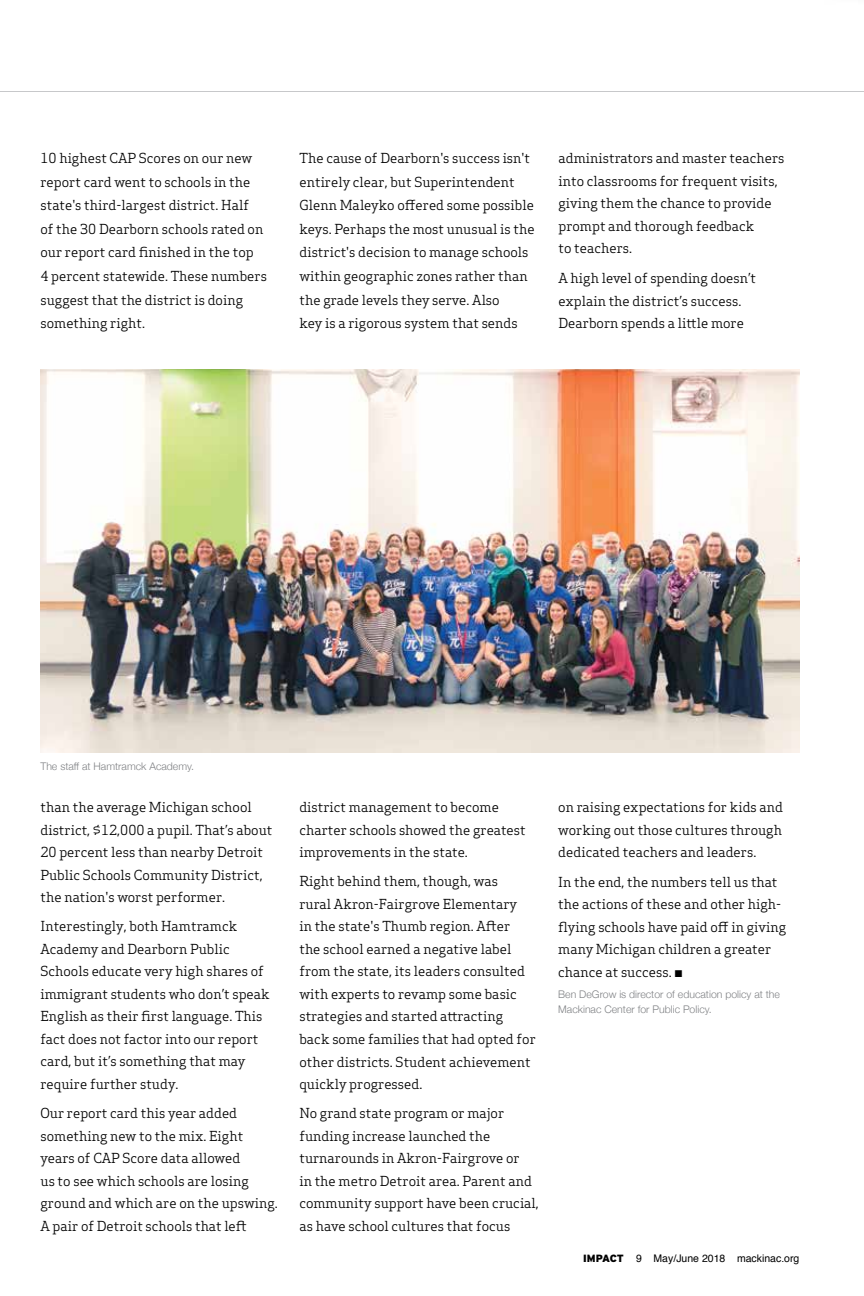
<style>
.page{position:relative;width:864px;height:1296px;background:#fff}
.page>*{position:absolute;margin:0;border:0;box-sizing:border-box;transform-origin:0 0}
.t1{font:13.5px/22.5px "Apex Serif";color:#000}
.t2{font:300 10.5px/15px "Helvetica Neue";color:#808285}
.t3{font:10.5px "Helvetica";color:#000}
.s1{font-family:"Interstate";font-weight:900}
</style>
<div class="page">
<hr style="left:0;top:91px;width:864px;height:1px;background:#c7c8ca">
<img style="left:40px;top:370px;width:760px;height:383px">
<p class="t1" style="left:40px;top:146px;width:228px;line-height:23.5px">10 highest CAP Scores on our new report card went to schools in the state's third-largest district. Half<br>of the 30 Dearborn schools rated on our report card finished in the top<br>4 percent statewide. These numbers suggest that the district is doing something right.</p>
<p class="t1" style="left:299px;top:146px;width:237px;line-height:23.5px">The cause of Dearborn's success isn't entirely clear, but Superintendent Glenn Maleyko offered some possible keys. Perhaps the most unusual is the district's decision to manage schools within geographic zones rather than the grade levels they serve. Also<br>key is a rigorous system that sends</p>
<p class="t1" style="left:558px;top:147px;width:228px">administrators and master teachers into classrooms for frequent visits, giving them the chance to provide prompt and thorough feedback<br>to teachers.</p>
<p class="t1" style="left:558px;top:266px;width:199px">A high level of spending doesn’t explain the district’s success.<br>Dearborn spends a little more</p>
<p class="t2" style="left:40px;top:758px;width:155px">The staff at Hamtramck Academy.</p>
<p class="t1" style="left:40px;top:796px;width:233px">than the average Michigan school district, $12,000 a pupil. That’s about 20 percent less than nearby Detroit Public Schools Community District, the nation's worst performer.</p>
<p class="t1" style="left:40px;top:915px;width:231px">Interestingly, both Hamtramck<br>Academy and Dearborn Public<br>Schools educate very high shares of immigrant students who don’t speak<br>English as their first language. This fact does not factor into our report card, but it’s something that may require further study.</p>
<p class="t1" style="left:40px;top:1102px;width:239px">Our report card this year added something new to the mix. Eight years of CAP Score data allowed<br>us to see which schools are losing ground and which are on the upswing.<br>A pair of Detroit schools that left</p>
<p class="t1" style="left:299px;top:796px;width:228px">district management to become charter schools showed the greatest improvements in the state.</p>
<p class="t1" style="left:299px;top:870px;width:238px">Right behind them, though, was<br>rural Akron-Fairgrove Elementary<br>in the state's Thumb region. After<br>the school earned a negative label from the state, its leaders consulted with experts to revamp some basic strategies and started attracting back some families that had opted for other districts. Student achievement quickly progressed.</p>
<p class="t1" style="left:299px;top:1102px;width:241px">No grand state program or major funding increase launched the turnarounds in Akron-Fairgrove or<br>in the metro Detroit area. Parent and community support have been crucial, as have school cultures that focus</p>
<p class="t1" style="left:558px;top:796px;width:226px;text-align:justify">on raising expectations for kids and working out those cultures through dedicated teachers and leaders.</p>
<p class="t1" style="left:558px;top:870px;width:229px">In the end, the numbers tell us that the actions of these and other high&shy;flying schools have paid off in giving many Michigan children a greater chance at success. ¬</p>
<p class="t2" style="left:558px;top:986px;width:223px">Ben DeGrow is director of education policy at the<br>Mackinac Center for Public Policy.</p>
<p class="t3" style="left:583px;top:1250px;width:218px"><span class="s1">IMPACT</span> 9 May/June 2018 mackinac.org</p>
</div>
